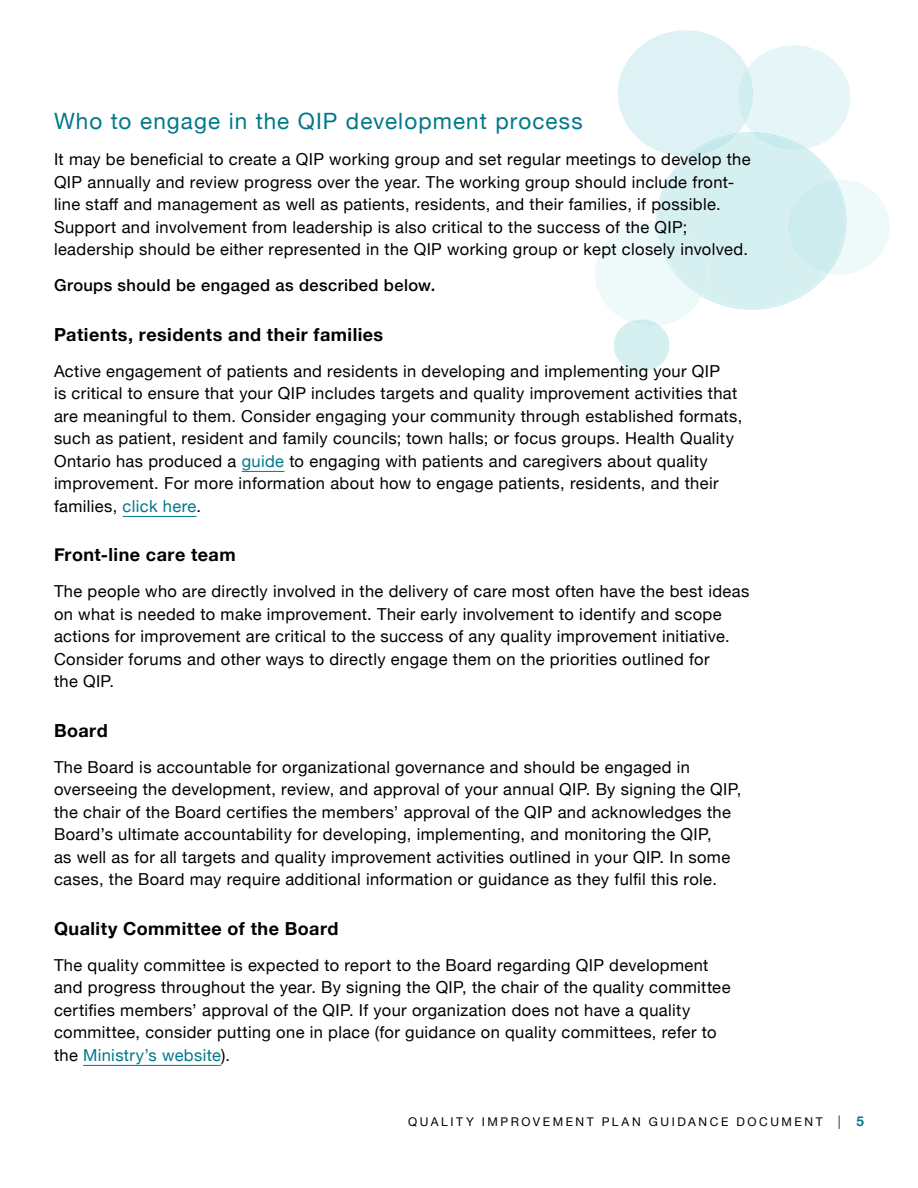
<style>
.page{position:relative;width:918px;height:1188px;background:#fff}
.page>*{position:absolute;margin:0;border:0;box-sizing:border-box;transform-origin:0 0}
.Header_2{font:22.5px "Helvetica Neue";letter-spacing:.05em;color:#00788a}
.Header_3{font:700 18px "Helvetica Neue";letter-spacing:.025em;color:#000}
.body{font:16.5px/22.5px "Helvetica Neue";letter-spacing:.02em;color:#000}
.body-2{font:500 16.5px "Helvetica Neue";letter-spacing:.025em;color:#000}
.t1{font:12px "Helvetica Neue";letter-spacing:.21em;color:#000}
.s1{color:#00788a}
.s2{font-weight:300;font-size:13.5px}
.s3{font-weight:700;font-size:13.5px;color:#00788a}
</style>
<div class="page">
<svg style="left:595px;top:30px;width:295px;height:342px"></svg>
<hr style="left:242px;top:471px;width:42px;height:1px;background:#00788a">
<hr style="left:123px;top:516px;width:74px;height:1px;background:#00788a">
<hr style="left:83px;top:1065px;width:138px;height:1px;background:#00788a">
<p class="Header_2" style="left:54px;top:105px;width:530px">Who to engage in the QIP development process</p>
<p class="body" style="left:54px;top:149px;width:698px">It may be beneficial to create a QIP working group and set regular meetings to develop the QIP annually and review progress over the year. The working group should include front&shy;line staff and management as well as patients, residents, and their families, if possible.<br>Support and involvement from leadership is also critical to the success of the QIP; leadership should be either represented in the QIP working group or kept closely involved.</p>
<p class="body-2" style="left:54px;top:272px;width:383px">Groups should be engaged as described below.</p>
<p class="Header_3" style="left:54px;top:320px;width:331px">Patients, residents and their families</p>
<p class="body" style="left:54px;top:361px;width:690px">Active engagement of patients and residents in developing and implementing your QIP<br>is critical to ensure that your QIP includes targets and quality improvement activities that are meaningful to them. Consider engaging your community through established formats, such as patient, resident and family councils; town halls; or focus groups. Health Quality Ontario has produced a <span class="s1">guide</span> to engaging with patients and caregivers about quality improvement. For more information about how to engage patients, residents, and their families, <span class="s1">click here</span>.</p>
<p class="Header_3" style="left:54px;top:541px;width:183px">Front-line care team</p>
<p class="body" style="left:54px;top:581px;width:697px">The people who are directly involved in the delivery of care most often have the best ideas on what is needed to make improvement. Their early involvement to identify and scope actions for improvement are critical to the success of any quality improvement initiative.<br>Consider forums and other ways to directly engage them on the priorities outlined for<br>the QIP.</p>
<p class="Header_3" style="left:54px;top:716px;width:55px">Board</p>
<p class="body" style="left:54px;top:757px;width:689px">The Board is accountable for organizational governance and should be engaged in overseeing the development, review, and approval of your annual QIP. By signing the QIP, the chair of the Board certifies the members’ approval of the QIP and acknowledges the Board’s ultimate accountability for developing, implementing, and monitoring the QIP,<br>as well as for all targets and quality improvement activities outlined in your QIP. In some cases, the Board may require additional information or guidance as they fulfil this role.</p>
<p class="Header_3" style="left:54px;top:914px;width:286px">Quality Committee of the Board</p>
<p class="body" style="left:54px;top:955px;width:678px">The quality committee is expected to report to the Board regarding QIP development and progress throughout the year. By signing the QIP, the chair of the quality committee certifies members’ approval of the QIP. If your organization does not have a quality committee, consider putting one in place (for guidance on quality committees, refer to the <span class="s1">Ministry’s website</span>).</p>
<p class="t1" style="left:408px;top:1113px;width:457px">QUALITY IMPROVEMENT PLAN GUIDANCE DOCUMENT <span class="s2">|</span> <span class="s3">5</span></p>
</div>
